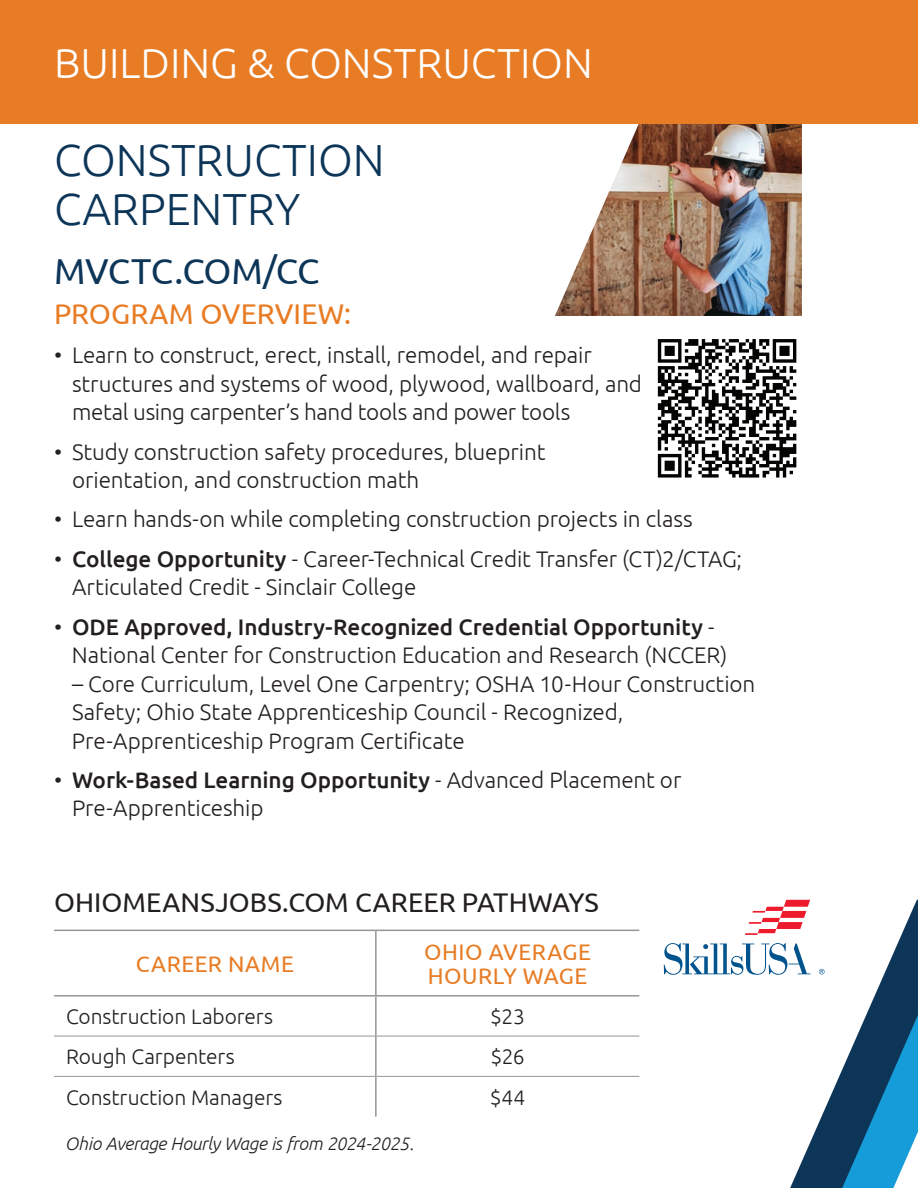
<style>
.page{position:relative;width:918px;height:1188px;background:#fff}
.page>*{position:absolute;margin:0;border:0;box-sizing:border-box;transform-origin:0 0}
.t1{font:300 45px/49.5px "Ubuntu";color:#0c3558}
.t2{font:300 42px "Ubuntu";color:#fff}
.t3{font:36px "Ubuntu";letter-spacing:-.02em;color:#0c3558}
.t4{font:28.5px "Ubuntu";letter-spacing:.005em;color:#e87c24}
.t5{font:27px "Ubuntu";color:#231f20}
.t6{font:300 22.5px/28.5px "Ubuntu";letter-spacing:-.005em;color:#231f20}
.t7{font:22.5px/24px "Ubuntu";letter-spacing:.025em;color:#e87c24}
.t8{font:300 21px "Ubuntu";letter-spacing:-.005em;color:#231f20}
.t9{font:italic 300 18px "Ubuntu";letter-spacing:-.015em;color:#231f20}
.s1{font-weight:500}
</style>
<div class="page">
<img style="left:555px;top:124px;width:247px;height:192px">
<svg style="left:658px;top:339px;width:138px;height:139px"></svg>
<hr style="left:54px;top:1036px;width:321px;height:1px;background:#939598">
<hr style="left:377px;top:1036px;width:262px;height:1px;background:#939598">
<hr style="left:54px;top:1076px;width:321px;height:1px;background:#939598">
<hr style="left:377px;top:1076px;width:262px;height:1px;background:#939598">
<hr style="left:54px;top:995px;width:322px;height:2px;background:#939598">
<hr style="left:376px;top:995px;width:263px;height:2px;background:#939598">
<hr style="left:375px;top:997px;width:2px;height:39px;background:#939598">
<hr style="left:375px;top:1036px;width:2px;height:40px;background:#939598">
<hr style="left:375px;top:1076px;width:2px;height:41px;background:#939598">
<hr style="left:54px;top:930px;width:322px;height:1px;background:#939598">
<hr style="left:376px;top:930px;width:263px;height:1px;background:#939598">
<hr style="left:375px;top:931px;width:2px;height:64px;background:#939598">
<svg style="left:664px;top:900px;width:254px;height:288px"></svg>
<div style="left:0;top:0;width:918px;height:124px;background:#e87c24"></div>
<h2 class="t2" style="left:54px;top:38px;width:540px">BUILDING &amp; CONSTRUCTION</h2>
<h1 class="t1" style="left:54px;top:134px;width:332px">CONSTRUCTION<br>CARPENTRY</h1>
<h3 class="t3" style="left:54px;top:249px;width:267px">MVCTC.COM/CC</h3>
<p class="t4" style="left:54px;top:297px;width:299px">PROGRAM OVERVIEW:</p>
<p class="t6" style="left:72px;top:340px;width:571px;text-indent:-18px">• Learn to construct, erect, install, remodel, and repair structures and systems of wood, plywood, wallboard, and metal using carpenter’s hand tools and power tools</p>
<p class="t6" style="left:72px;top:437px;width:475px;text-indent:-18px">• Study construction safety procedures, blueprint orientation, and construction math</p>
<p class="t6" style="left:54px;top:505px;width:640px">• Learn hands-on while completing construction projects in class</p>
<p class="t6" style="left:72px;top:544px;width:672px;text-indent:-18px">• <span class="s1">College Opportunity</span> - Career-Technical Credit Transfer (CT)2/CTAG;<br>Articulated Credit - Sinclair College</p>
<p class="t6" style="left:72px;top:612px;width:657px;text-indent:-18px">• <span class="s1">ODE Approved, Industry-Recognized Credential Opportunity</span> -<br>National Center for Construction Education and Research (NCCER)</p>
<p class="t6" style="left:72px;top:669px;width:685px">– Core Curriculum, Level One Carpentry; OSHA 10-Hour Construction<br>Safety; Ohio State Apprenticeship Council - Recognized,<br>Pre-Apprenticeship Program Certificate</p>
<p class="t6" style="left:72px;top:765px;width:611px;text-indent:-18px">• <span class="s1">Work-Based Learning Opportunity</span> - Advanced Placement or<br>Pre-Apprenticeship</p>
<p class="t5" style="left:54px;top:886px;width:546px">OHIOMEANSJOBS.COM CAREER PATHWAYS</p>
<p class="t7" style="left:136px;top:951px;width:160px">CAREER NAME</p>
<p class="t7" style="left:424px;top:939px;width:168px">OHIO AVERAGE<br>HOURLY WAGE</p>
<p class="t8" style="left:66px;top:1004px;width:209px">Construction Laborers</p>
<p class="t8" style="left:490px;top:1004px;width:36px">$23</p>
<p class="t8" style="left:66px;top:1044px;width:170px">Rough Carpenters</p>
<p class="t8" style="left:491px;top:1044px;width:36px">$26</p>
<p class="t8" style="left:66px;top:1085px;width:218px">Construction Managers</p>
<p class="t8" style="left:490px;top:1085px;width:37px">$44</p>
<p class="t9" style="left:65px;top:1132px;width:351px">Ohio Average Hourly Wage is from 2024-2025.</p>
</div>
